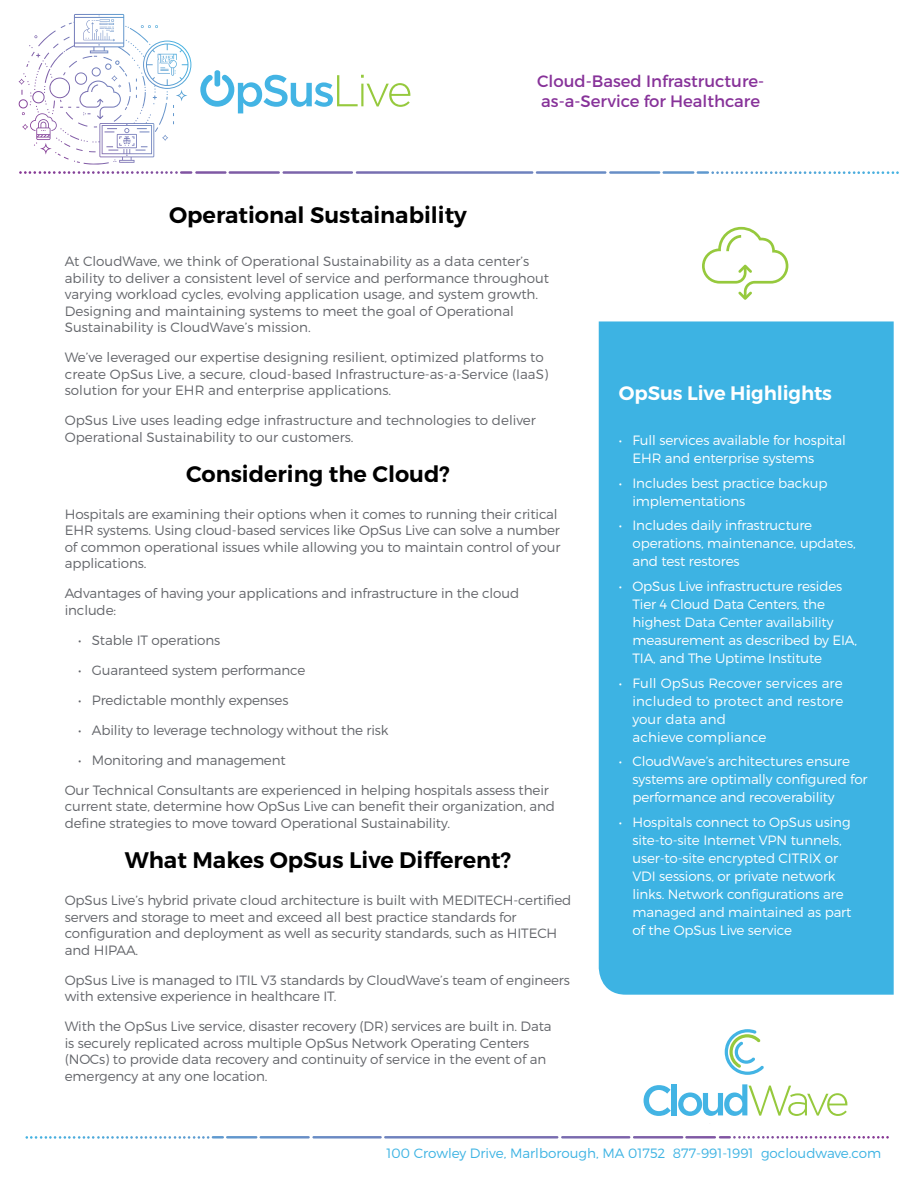
<style>
.page{position:relative;width:918px;height:1188px;background:#fff}
.page>*{position:absolute;margin:0;border:0;box-sizing:border-box;transform-origin:0 0}
.t1{font:600 22.5px "Montserrat";color:#000}
.t2{font:600 19.5px "Montserrat";letter-spacing:-.005em;color:#fff}
.t3{font:16.5px/19.5px "Montserrat";color:#873299}
.t4{font:300 13.5px/16.5px "Montserrat";letter-spacing:-.01em;color:#63656a}
.t5{font:300 13.5px/18px "Montserrat";letter-spacing:-.01em;color:#fff}
.t6{font:300 13.5px/18px "Montserrat";letter-spacing:.01em;color:#fff}
.t7{font:300 13.5px "Montserrat";color:#3db3e3}
</style>
<div class="page">
<svg style="left:58px;top:171px;width:120px;height:3px"></svg>
<svg style="left:771px;top:1136px;width:118px;height:3px"></svg>
<svg style="left:65px;top:14px;width:65px;height:42px"></svg>
<div style="left:599px;top:321px;width:295px;height:674px;background:#3db3e3"></div>
<svg style="left:702px;top:227px;width:86px;height:73px"></svg>
<svg style="left:725px;top:1029px;width:39px;height:46px"></svg>
<svg style="left:644px;top:1085px;width:27px;height:31px"></svg>
<div style="left:672px;top:1084px;width:5px;height:31px;background:#43b4e4"></div>
<svg style="left:678px;top:1084px;width:169px;height:32px"></svg>
<svg style="left:200px;top:75px;width:210px;height:38px"></svg>
<div style="left:215px;top:70px;width:5px;height:17px;background:#43b4e4;border-radius:3px"></div>
<p class="t3" style="left:537px;top:72px;width:229px">Cloud-Based Infrastructure&shy;as-a-Service for Healthcare</p>
<h1 class="t1" style="left:169px;top:201px;width:299px">Operational Sustainability</h1>
<p class="t4" style="left:65px;top:253px;width:486px">At CloudWave, we think of Operational Sustainability as a data center’s ability to deliver a consistent level of service and performance throughout varying workload cycles, evolving application usage, and system growth.<br>Designing and maintaining systems to meet the goal of Operational Sustainability is CloudWave’s mission.</p>
<p class="t4" style="left:65px;top:349px;width:485px">We’ve leveraged our expertise designing resilient, optimized platforms to create OpSus Live, a secure, cloud-based Infrastructure-as-a-Service (IaaS) solution for your EHR and enterprise applications.</p>
<p class="t4" style="left:65px;top:412px;width:473px">OpSus Live uses leading edge infrastructure and technologies to deliver<br>Operational Sustainability to our customers.</p>
<h1 class="t1" style="left:186px;top:460px;width:265px">Considering the Cloud?</h1>
<p class="t4" style="left:65px;top:506px;width:497px">Hospitals are examining their options when it comes to running their critical EHR systems. Using cloud-based services like OpSus Live can solve a number of common operational issues while allowing you to maintain control of your applications.</p>
<p class="t4" style="left:65px;top:585px;width:456px">Advantages of having your applications and infrastructure in the cloud include:</p>
<p class="t4" style="left:78px;top:632px;width:143px">• Stable IT operations</p>
<p class="t4" style="left:78px;top:662px;width:229px">• Guaranteed system performance</p>
<p class="t4" style="left:78px;top:692px;width:212px">• Predictable monthly expenses</p>
<p class="t4" style="left:78px;top:722px;width:312px">• Ability to leverage technology without the risk</p>
<p class="t4" style="left:78px;top:752px;width:209px">• Monitoring and management</p>
<p class="t4" style="left:65px;top:782px;width:492px">Our Technical Consultants are experienced in helping hospitals assess their current state, determine how OpSus Live can benefit their organization, and define strategies to move toward Operational Sustainability.</p>
<h1 class="t1" style="left:125px;top:846px;width:388px">What Makes OpSus Live Different?</h1>
<p class="t4" style="left:65px;top:892px;width:508px">OpSus Live’s hybrid private cloud architecture is built with MEDITECH-certified servers and storage to meet and exceed all best practice standards for configuration and deployment as well as security standards, such as HITECH and HIPAA.</p>
<p class="t4" style="left:65px;top:971px;width:507px">OpSus Live is managed to ITIL V3 standards by CloudWave’s team of engineers with extensive experience in healthcare IT.</p>
<p class="t4" style="left:65px;top:1018px;width:488px">With the OpSus Live service, disaster recovery (DR) services are built in. Data is securely replicated across multiple OpSus Network Operating Centers (NOCs) to provide data recovery and continuity of service in the event of an emergency at any one location.</p>
<h2 class="t2" style="left:619px;top:381px;width:215px">OpSus Live Highlights</h2>
<p class="t5" style="left:632px;top:431px;width:215px;text-indent:-14px">• Full services available for hospital<br>EHR and enterprise systems</p>
<p class="t5" style="left:632px;top:473px;width:197px;text-indent:-14px">• Includes best practice backup implementations</p>
<p class="t5" style="left:632px;top:516px;width:225px;text-indent:-14px">• Includes daily infrastructure operations, maintenance, updates, and test restores</p>
<p class="t5" style="left:632px;top:577px;width:226px;text-indent:-14px">• OpSus Live infrastructure resides<br>Tier 4 Cloud Data Centers, the highest Data Center availability measurement as described by EIA,<br>TIA, and The Uptime Institute</p>
<p class="t6" style="left:632px;top:674px;width:212px;text-indent:-14px">• Full OpSus Recover services are included to protect and restore your data and<br>achieve compliance</p>
<p class="t5" style="left:632px;top:752px;width:237px;text-indent:-14px">• CloudWave’s architectures ensure systems are optimally configured for performance and recoverability</p>
<p class="t5" style="left:632px;top:813px;width:220px;text-indent:-14px">• Hospitals connect to OpSus using site-to-site Internet VPN tunnels, user-to-site encrypted CITRIX or<br>VDI sessions, or private network links. Network configurations are managed and maintained as part of the OpSus Live service</p>
<p class="t7" style="left:387px;top:1145px;width:496px">100 Crowley Drive, Marlborough, MA 01752 877-991-1991 gocloudwave.com</p>
</div>
